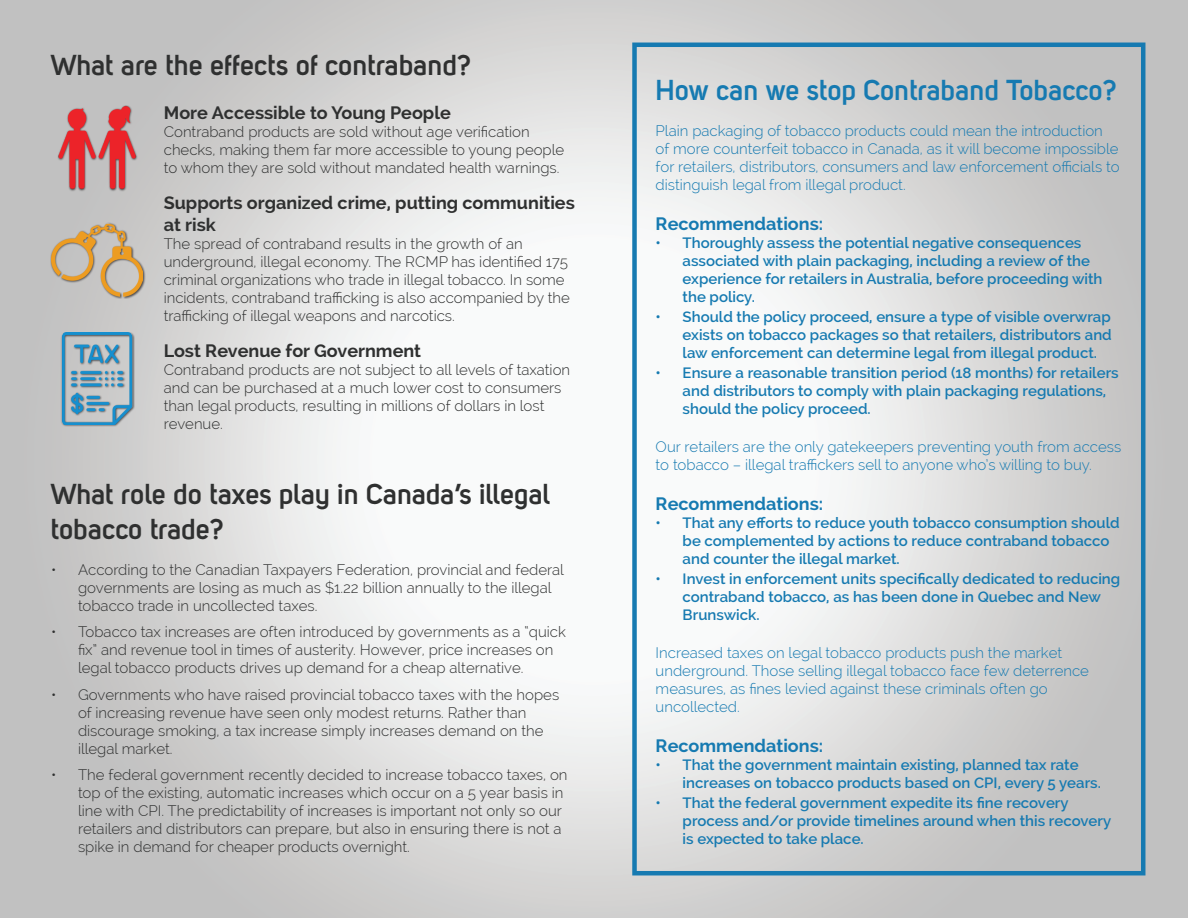
<style>
.page{position:relative;width:1188px;height:918px;background:#fff}
.page>*{position:absolute;margin:0;border:0;box-sizing:border-box;transform-origin:0 0}
.t1{font:700 28.5px/34.2px "Uni Sans Semi";color:#2f3030}
.t2{font:700 28.5px "Uni Sans Semi";color:#167ab1}
.t3{font:700 18px/21.6px "Raleway";color:#2f3030}
.t4{font:700 18px "Raleway";color:#167ab1}
.t5{font:300 15px/18px "Raleway";color:#2f3030}
.t6{font:600 15px/18px "Raleway";color:#167ab1}
.t7{font:300 15px/18px "Raleway";color:#167ab1}
</style>
<div class="page">
<div style="left:60px;top:332px;width:75px;height:95px;background:#231f20;opacity:.75"></div>
<img style="left:51px;top:333px;width:91px;height:91px">
<img style="left:52px;top:104px;width:91px;height:91px">
<div style="left:50px;top:222px;width:95px;height:77px;background:#231f20;opacity:.75"></div>
<img style="left:51px;top:214px;width:91px;height:92px">
<div style="left:632px;top:43px;width:513px;height:832px;border:4px solid #167ab1"></div>
<p class="t1" style="left:51px;top:47px;width:422px">What are the effects of contraband?</p>
<p class="t3" style="left:164px;top:102px;width:289px">More Accessible to Young People</p>
<p class="t5" style="left:164px;top:122px;width:402px">Contraband products are sold without age verification checks, making them far more accessible to young people to whom they are sold without mandated health warnings.</p>
<p class="t3" style="left:164px;top:192px;width:413px">Supports organized crime, putting communities at risk</p>
<p class="t5" style="left:164px;top:234px;width:408px">The spread of contraband results in the growth of an underground, illegal economy. The RCMP has identified 175 criminal organizations who trade in illegal tobacco. In some incidents, contraband trafficking is also accompanied by the trafficking of illegal weapons and narcotics.</p>
<p class="t3" style="left:164px;top:340px;width:259px">Lost Revenue for Government</p>
<p class="t5" style="left:164px;top:361px;width:408px">Contraband products are not subject to all levels of taxation and can be purchased at a much lower cost to consumers than legal products, resulting in millions of dollars in lost revenue.</p>
<p class="t1" style="left:51px;top:477px;width:501px">What role do taxes play in Canada’s illegal tobacco trade?</p>
<p class="t5" style="left:78px;top:560px;width:488px;text-indent:-27px">• According to the Canadian Taxpayers Federation, provincial and federal governments are losing as much as $1.22 billion annually to the illegal tobacco trade in uncollected taxes.</p>
<p class="t5" style="left:78px;top:623px;width:489px;text-indent:-27px">• Tobacco tax increases are often introduced by governments as a “quick fix” and revenue tool in times of austerity. However, price increases on legal tobacco products drives up demand for a cheap alternative.</p>
<p class="t5" style="left:78px;top:685px;width:483px;text-indent:-27px">• Governments who have raised provincial tobacco taxes with the hopes of increasing revenue have seen only modest returns. Rather than discourage smoking, a tax increase simply increases demand on the illegal market.</p>
<p class="t5" style="left:78px;top:766px;width:491px;text-indent:-27px">• The federal government recently decided to increase tobacco taxes, on top of the existing, automatic increases which occur on a 5 year basis in line with CPI. The predictability of increases is important not only so our retailers and distributors can prepare, but also in ensuring there is not a spike in demand for cheaper products overnight.</p>
<p class="t2" style="left:656px;top:73px;width:463px">How can we stop Contraband Tobacco?</p>
<p class="t7" style="left:656px;top:122px;width:465px">Plain packaging of tobacco products could mean the introduction of more counterfeit tobacco in Canada, as it will become impossible for retailers, distributors, consumers and law enforcement officials to distinguish legal from illegal product.</p>
<p class="t4" style="left:656px;top:213px;width:169px">Recommendations:</p>
<p class="t6" style="left:683px;top:234px;width:421px;text-indent:-27px">• Thoroughly assess the potential negative consequences associated with plain packaging, including a review of the experience for retailers in Australia, before proceeding with the policy.</p>
<p class="t6" style="left:683px;top:308px;width:431px;text-align:justify;text-indent:-27px">• Should the policy proceed, ensure a type of visible overwrap exists on tobacco packages so that retailers, distributors and law enforcement can determine legal from illegal product.</p>
<p class="t6" style="left:683px;top:364px;width:438px;text-indent:-27px">• Ensure a reasonable transition period (18 months) for retailers and distributors to comply with plain packaging regulations, should the policy proceed.</p>
<p class="t7" style="left:656px;top:438px;width:467px">Our retailers are the only gatekeepers preventing youth from access to tobacco – illegal traffickers sell to anyone who’s willing to buy.</p>
<p class="t4" style="left:656px;top:493px;width:169px">Recommendations:</p>
<p class="t6" style="left:683px;top:514px;width:439px;text-indent:-27px">• That any efforts to reduce youth tobacco consumption should be complemented by actions to reduce contraband tobacco and counter the illegal market.</p>
<p class="t6" style="left:683px;top:570px;width:439px;text-indent:-27px">• Invest in enforcement units specifically dedicated to reducing contraband tobacco, as has been done in Quebec and New<br>Brunswick.</p>
<p class="t7" style="left:656px;top:644px;width:435px">Increased taxes on legal tobacco products push the market underground. Those selling illegal tobacco face few deterrence measures, as fines levied against these criminals often go uncollected.</p>
<p class="t4" style="left:656px;top:735px;width:169px">Recommendations:</p>
<p class="t6" style="left:683px;top:756px;width:420px;text-indent:-27px">• That the government maintain existing, planned tax rate increases on tobacco products based on CPI, every 5 years.</p>
<p class="t6" style="left:683px;top:794px;width:430px;text-indent:-27px">• That the federal government expedite its fine recovery process and/or provide timelines around when this recovery is expected to take place.</p>
</div>
